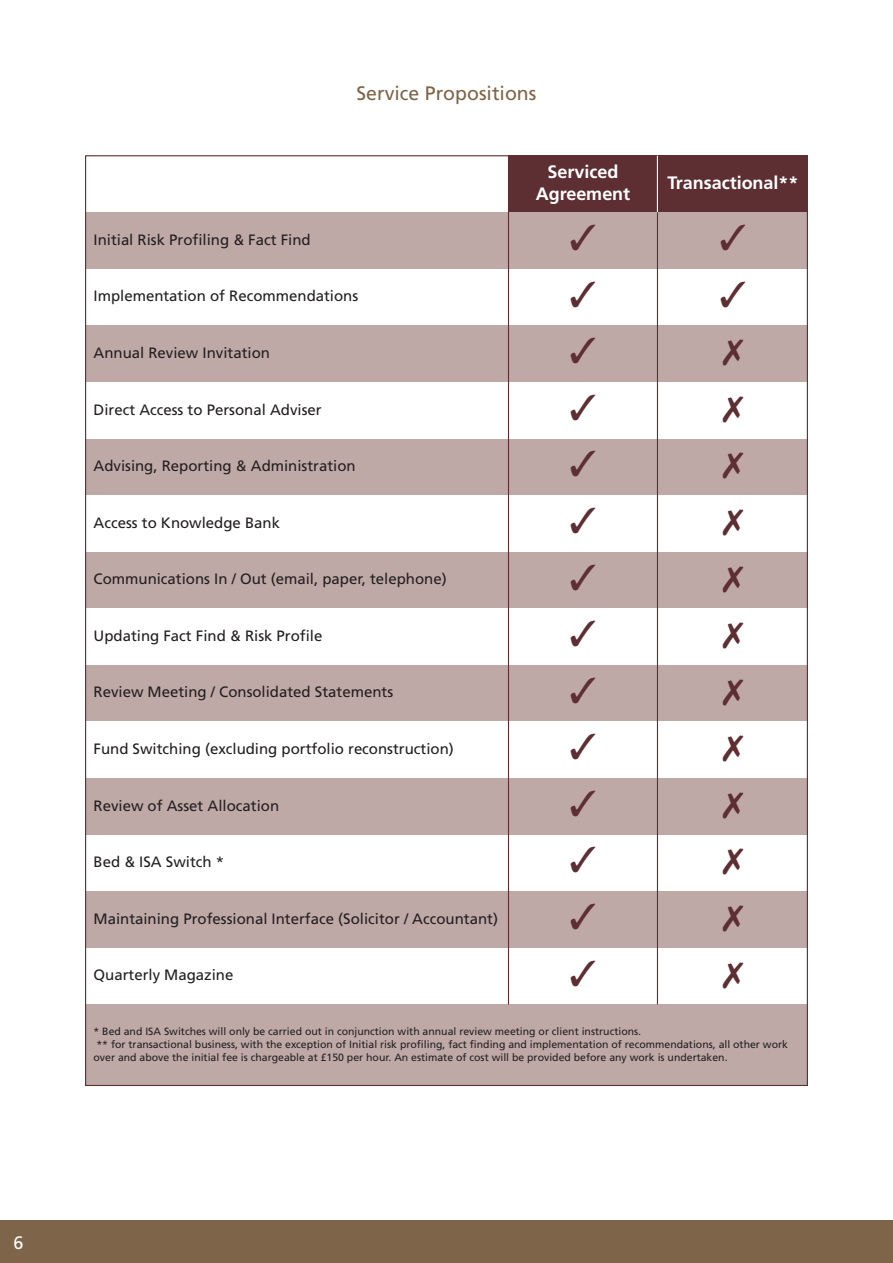
<style>
.page{position:relative;width:893px;height:1263px;background:#fff}
.page>*{position:absolute;margin:0;border:0;box-sizing:border-box;transform-origin:0 0}
.t1{font:300 21px "Frutiger";color:#7a6e4d}
.t2{font:19.5px "Frutiger";color:#7e6448}
.t3{font:700 18px/21.6px "Frutiger";color:#fff;text-align:center}
.t4{font:18px "Frutiger";color:#fff}
.t5{font:15px "Frutiger";color:#231f20}
.t6{font:10.5px/12.6px "Frutiger";color:#231f20}
</style>
<div class="page">
<div style="left:508px;top:155px;width:149px;height:57px;background:#5d2e32"></div>
<div style="left:657px;top:155px;width:151px;height:57px;background:#5d2e32"></div>
<div style="left:85px;top:212px;width:423px;height:57px;background:#bfa9a7"></div>
<div style="left:508px;top:212px;width:149px;height:57px;background:#bfa9a7"></div>
<div style="left:657px;top:212px;width:151px;height:57px;background:#bfa9a7"></div>
<div style="left:85px;top:326px;width:423px;height:56px;background:#bfa9a7"></div>
<div style="left:508px;top:326px;width:149px;height:56px;background:#bfa9a7"></div>
<div style="left:657px;top:326px;width:151px;height:56px;background:#bfa9a7"></div>
<div style="left:85px;top:439px;width:423px;height:56px;background:#bfa9a7"></div>
<div style="left:508px;top:439px;width:149px;height:56px;background:#bfa9a7"></div>
<div style="left:657px;top:439px;width:151px;height:56px;background:#bfa9a7"></div>
<div style="left:85px;top:552px;width:423px;height:56px;background:#bfa9a7"></div>
<div style="left:508px;top:552px;width:149px;height:56px;background:#bfa9a7"></div>
<div style="left:657px;top:552px;width:151px;height:56px;background:#bfa9a7"></div>
<div style="left:85px;top:665px;width:423px;height:57px;background:#bfa9a7"></div>
<div style="left:508px;top:665px;width:149px;height:57px;background:#bfa9a7"></div>
<div style="left:657px;top:665px;width:151px;height:57px;background:#bfa9a7"></div>
<div style="left:85px;top:778px;width:423px;height:57px;background:#bfa9a7"></div>
<div style="left:508px;top:778px;width:149px;height:57px;background:#bfa9a7"></div>
<div style="left:657px;top:778px;width:151px;height:57px;background:#bfa9a7"></div>
<div style="left:85px;top:891px;width:423px;height:57px;background:#bfa9a7"></div>
<div style="left:508px;top:891px;width:149px;height:57px;background:#bfa9a7"></div>
<div style="left:657px;top:891px;width:151px;height:57px;background:#bfa9a7"></div>
<div style="left:85px;top:1004px;width:723px;height:82px;background:#bfa9a7"></div>
<hr style="left:508px;top:155px;width:1px;height:849px;background:#5d2e32">
<hr style="left:657px;top:155px;width:1px;height:849px;background:#5d2e32">
<hr style="left:657px;top:156px;width:1px;height:56px;background:#fff">
<div style="left:0;top:1220px;width:893px;height:43px;background:#7e6448"></div>
<p class="t4" style="left:13px;top:1232px;width:12px">6</p>
<h1 class="t1" style="left:359px;top:82px;width:177px">Service Propositions</h1>
<h2 class="t2" style="left:357px;top:82px;width:181px">Service Propositions</h2>
<p class="t5" style="left:94px;top:231px;width:219px">Initial Risk Profiling &amp; Fact Find</p>
<p class="t5" style="left:94px;top:287px;width:266px">Implementation of Recommendations</p>
<p class="t5" style="left:94px;top:344px;width:178px">Annual Review Invitation</p>
<p class="t5" style="left:94px;top:400px;width:230px">Direct Access to Personal Adviser</p>
<p class="t5" style="left:94px;top:457px;width:264px">Advising, Reporting &amp; Administration</p>
<p class="t5" style="left:94px;top:514px;width:188px">Access to Knowledge Bank</p>
<p class="t5" style="left:94px;top:570px;width:355px">Communications In / Out (email, paper, telephone)</p>
<p class="t5" style="left:94px;top:627px;width:230px">Updating Fact Find &amp; Risk Profile</p>
<p class="t5" style="left:94px;top:683px;width:301px">Review Meeting / Consolidated Statements</p>
<p class="t5" style="left:94px;top:740px;width:362px">Fund Switching (excluding portfolio reconstruction)</p>
<p class="t5" style="left:94px;top:796px;width:187px">Review of Asset Allocation</p>
<p class="t5" style="left:94px;top:853px;width:132px">Bed &amp; ISA Switch *</p>
<p class="t5" style="left:94px;top:910px;width:406px">Maintaining Professional Interface (Solicitor / Accountant)</p>
<p class="t5" style="left:94px;top:966px;width:141px">Quarterly Magazine</p>
<p class="t3" style="left:536px;top:161px;width:96px">Serviced<br>Agreement</p>
<p class="t3" style="left:667px;top:172px;width:133px">Transactional**</p>
<p class="t6" style="left:94px;top:1025px;width:696px">* Bed and ISA Switches will only be carried out in conjunction with annual review meeting or client instructions.<br>** for transactional business, with the exception of Initial risk profiling, fact finding and implementation of recommendations, all other work over and above the initial fee is chargeable at £150 per hour. An estimate of cost will be provided before any work is undertaken.</p>
</div>
